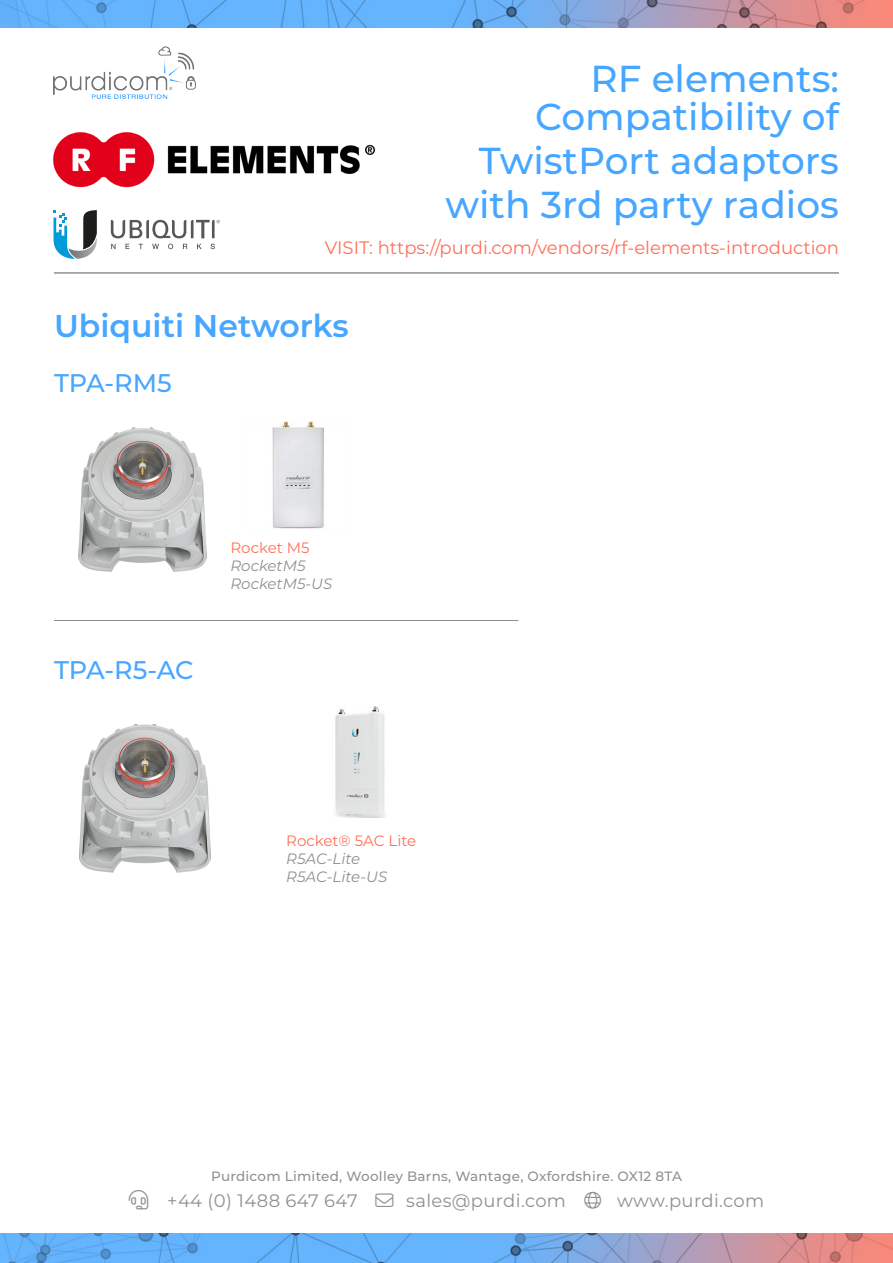
<style>
.page{position:relative;width:893px;height:1263px;background:#fff}
.page>*{position:absolute;margin:0;border:0;box-sizing:border-box;transform-origin:0 0}
.t1{font:500 37.5px/38px "Montserrat";color:#47a6ff;text-align:right}
.t2{font:600 31.5px "Montserrat";color:#47a6ff}
.t3{font:500 25.5px "Montserrat";color:#47a6ff}
.t4{font:18px "Montserrat";color:#ff6f59}
.t5{font:18px "Montserrat";letter-spacing:.02em;color:#909090}
.Bullets{font:italic 15px "Montserrat";color:#909090}
.Bullets-2{font:15px "Montserrat";color:#ff6f59}
.t6{font:500 13.5px "Montserrat";letter-spacing:.02em;color:#909090}
</style>
<div class="page">
<svg style="left:0;top:27px;width:893px;height:1px"></svg>
<img style="left:54px;top:47px;width:142px;height:52px">
<img style="left:53px;top:132px;width:323px;height:56px">
<img style="left:0;top:0;width:893px;height:27px">
<img style="left:0;top:1234px;width:893px;height:29px">
<hr style="left:54px;top:272px;width:785px;height:2px;background:#909090">
<hr style="left:54px;top:620px;width:464px;height:1px;background:#909090">
<img style="left:78px;top:427px;width:129px;height:145px">
<img style="left:272px;top:421px;width:52px;height:108px">
<img style="left:79px;top:724px;width:132px;height:149px">
<img style="left:335px;top:706px;width:50px;height:112px">
<svg style="left:54px;top:210px;width:43px;height:49px"></svg>
<svg style="left:111px;top:244px;width:4px;height:5px"></svg>
<svg style="left:125px;top:244px;width:4px;height:5px"></svg>
<svg style="left:139px;top:244px;width:4px;height:5px"></svg>
<svg style="left:152px;top:244px;width:7px;height:5px"></svg>
<svg style="left:168px;top:244px;width:5px;height:5px"></svg>
<svg style="left:183px;top:244px;width:4px;height:5px"></svg>
<svg style="left:197px;top:244px;width:5px;height:5px"></svg>
<svg style="left:211px;top:244px;width:4px;height:5px"></svg>
<svg style="left:111px;top:220px;width:109px;height:18px"></svg>
<p class="t1" style="left:535px;top:58px;width:305px">RF elements:<br>Compatibility of</p>
<p class="t1" style="left:445px;top:137px;width:395px;line-height:44.2px">TwistPort adaptors with 3rd party radios</p>
<p class="t4" style="left:325px;top:236px;width:516px">VISIT: https://purdi.com/vendors/rf-elements-introduction</p>
<p class="t2" style="left:54px;top:303px;width:296px">Ubiquiti Networks</p>
<p class="t3" style="left:54px;top:365px;width:119px">TPA-RM5</p>
<p class="t3" style="left:54px;top:652px;width:141px">TPA-R5-AC</p>
<p class="Bullets-2" style="left:230px;top:537px;width:81px">Rocket M5</p>
<p class="Bullets" style="left:230px;top:555px;width:77px">RocketM5</p>
<p class="Bullets" style="left:230px;top:573px;width:103px">RocketM5-US</p>
<p class="Bullets-2" style="left:286px;top:830px;width:132px">Rocket® 5AC Lite</p>
<p class="Bullets" style="left:286px;top:848px;width:76px">R5AC-Lite</p>
<p class="Bullets" style="left:286px;top:866px;width:103px">R5AC-Lite-US</p>
<p class="t6" style="left:211px;top:1167px;width:472px">Purdicom Limited, Woolley Barns, Wantage, Oxfordshire. OX12 8TA</p>
<p class="t5" style="left:167px;top:1188px;width:400px">+44 (0) 1488 647 647 → sales@purdi.com</p>
<p class="t5" style="left:617px;top:1188px;width:149px">www.purdi.com</p>
</div>
